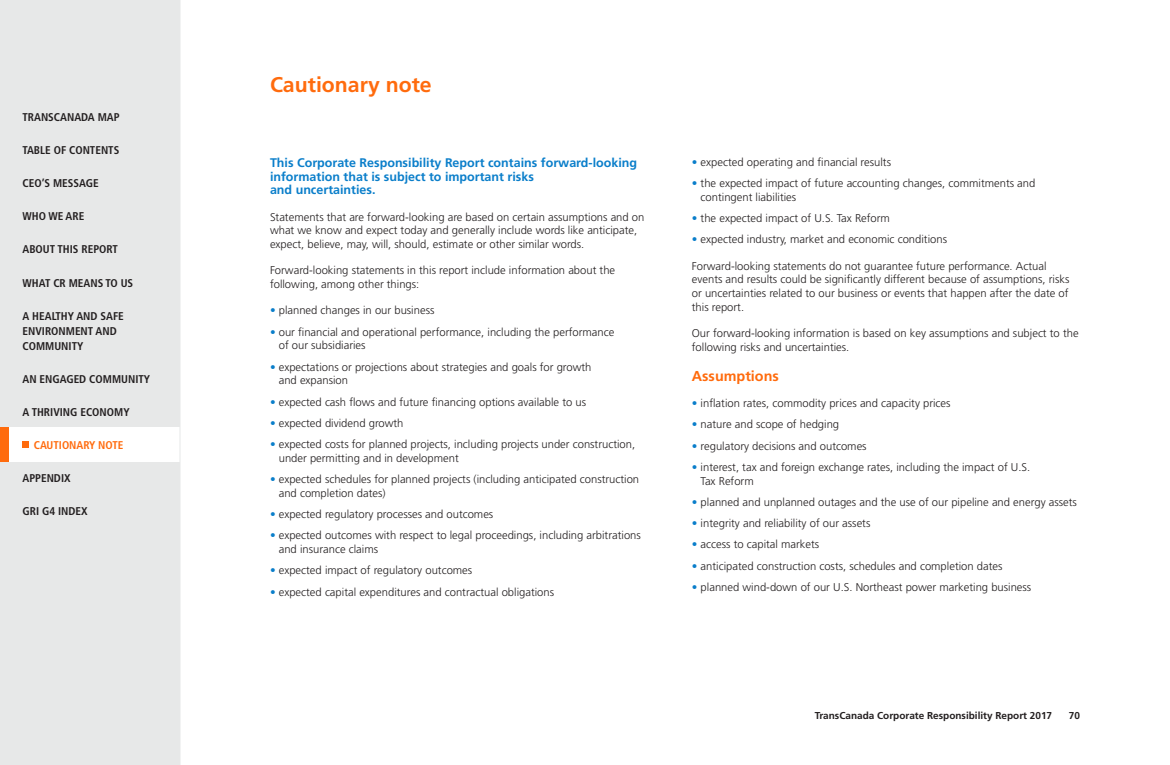
<style>
.page{position:relative;width:1170px;height:765px;background:#fff}
.page>*{position:absolute;margin:0;border:0;box-sizing:border-box;transform-origin:0 0}
.t1{font:700 21.25px "Frutiger";color:#ff6b0d}
.t2{font:700 14.38px "Frutiger";color:#ff6b0d}
.t3{font:700 12.5px/13.8px "Frutiger";color:#0a7eca}
.t4{font:300 11.25px/13.8px "Frutiger";color:#231f20}
.t5{font:700 condensed 11.25px/15px "Frutiger";color:#231f20}
.t6{font:700 condensed 11.25px "Frutiger";color:#ff6b0d}
.t7{font:700 10px "Frutiger";color:#231f20}
.s1{color:#0a7eca}
</style>
<div class="page">
<div style="left:0;top:0;width:180px;height:765px;background:#e7e8e8"></div>
<div style="left:0;top:428px;width:180px;height:34px;background:#fff"></div>
<div style="left:0;top:428px;width:9px;height:34px;background:#ff6b0d"></div>
<div style="left:22px;top:442px;width:7px;height:6px;background:#ff6b0d"></div>
<hr style="left:180px;top:0;width:1px;height:765px;background:#e7e8e8">
<p class="t5" style="left:22px;top:110px;width:99px">TRANSCANADA MAP</p>
<p class="t5" style="left:22px;top:143px;width:98px">TABLE OF CONTENTS</p>
<p class="t5" style="left:22px;top:176px;width:78px">CEO’S MESSAGE</p>
<p class="t5" style="left:22px;top:209px;width:63px">WHO WE ARE</p>
<p class="t5" style="left:22px;top:242px;width:97px">ABOUT THIS REPORT</p>
<p class="t5" style="left:22px;top:275px;width:112px">WHAT CR MEANS TO US</p>
<p class="t5" style="left:22px;top:308px;width:103px">A HEALTHY AND SAFE<br>ENVIRONMENT AND<br>COMMUNITY</p>
<p class="t5" style="left:22px;top:371px;width:129px">AN ENGAGED COMMUNITY</p>
<p class="t5" style="left:22px;top:405px;width:109px">A THRIVING ECONOMY</p>
<p class="t6" style="left:34px;top:438px;width:91px">CAUTIONARY NOTE</p>
<p class="t5" style="left:22px;top:471px;width:50px">APPENDIX</p>
<p class="t5" style="left:22px;top:504px;width:67px">GRI G4 INDEX</p>
<h1 class="t1" style="left:270px;top:72px;width:163px">Cautionary note</h1>
<p class="t3" style="left:270px;top:156px;width:369px">This Corporate Responsibility Report contains forward-looking information that is subject to important risks<br>and uncertainties.</p>
<p class="t4" style="left:270px;top:210px;width:376px">Statements that are forward-looking are based on certain assumptions and on what we know and expect today and generally include words like anticipate, expect, believe, may, will, should, estimate or other similar words.</p>
<p class="t4" style="left:270px;top:264px;width:347px">Forward-looking statements in this report include information about the following, among other things:</p>
<p class="t4" style="left:270px;top:304px;width:166px"><span class="s1">•</span> planned changes in our business</p>
<p class="t4" style="left:279px;top:325px;width:337px;text-indent:-9px"><span class="s1">•</span> our financial and operational performance, including the performance of our subsidiaries</p>
<p class="t4" style="left:279px;top:360px;width:314px;text-indent:-9px"><span class="s1">•</span> expectations or projections about strategies and goals for growth and expansion</p>
<p class="t4" style="left:270px;top:395px;width:318px"><span class="s1">•</span> expected cash flows and future financing options available to us</p>
<p class="t4" style="left:270px;top:416px;width:135px"><span class="s1">•</span> expected dividend growth</p>
<p class="t4" style="left:279px;top:438px;width:358px;text-indent:-9px"><span class="s1">•</span> expected costs for planned projects, including projects under construction, under permitting and in development</p>
<p class="t4" style="left:279px;top:473px;width:362px;text-indent:-9px"><span class="s1">•</span> expected schedules for planned projects (including anticipated construction and completion dates)</p>
<p class="t4" style="left:270px;top:508px;width:225px"><span class="s1">•</span> expected regulatory processes and outcomes</p>
<p class="t4" style="left:279px;top:529px;width:364px;text-indent:-9px"><span class="s1">•</span> expected outcomes with respect to legal proceedings, including arbitrations and insurance claims</p>
<p class="t4" style="left:270px;top:564px;width:204px"><span class="s1">•</span> expected impact of regulatory outcomes</p>
<p class="t4" style="left:270px;top:585px;width:286px"><span class="s1">•</span> expected capital expenditures and contractual obligations</p>
<p class="t4" style="left:692px;top:155px;width:201px"><span class="s1">•</span> expected operating and financial results</p>
<p class="t4" style="left:701px;top:177px;width:336px;text-indent:-9px"><span class="s1">•</span> the expected impact of future accounting changes, commitments and contingent liabilities</p>
<p class="t4" style="left:692px;top:212px;width:200px"><span class="s1">•</span> the expected impact of U.S. Tax Reform</p>
<p class="t4" style="left:692px;top:233px;width:257px"><span class="s1">•</span> expected industry, market and economic conditions</p>
<p class="t4" style="left:692px;top:259px;width:379px">Forward-looking statements do not guarantee future performance. Actual events and results could be significantly different because of assumptions, risks or uncertainties related to our business or events that happen after the date of this report.</p>
<p class="t4" style="left:692px;top:327px;width:388px">Our forward-looking information is based on key assumptions and subject to the following risks and uncertainties.</p>
<p class="t2" style="left:692px;top:367px;width:89px">Assumptions</p>
<p class="t4" style="left:692px;top:397px;width:260px"><span class="s1">•</span> inflation rates, commodity prices and capacity prices</p>
<p class="t4" style="left:692px;top:418px;width:149px"><span class="s1">•</span> nature and scope of hedging</p>
<p class="t4" style="left:692px;top:439px;width:176px"><span class="s1">•</span> regulatory decisions and outcomes</p>
<p class="t4" style="left:701px;top:460px;width:331px;text-indent:-9px"><span class="s1">•</span> interest, tax and foreign exchange rates, including the impact of U.S.<br>Tax Reform</p>
<p class="t4" style="left:692px;top:495px;width:387px"><span class="s1">•</span> planned and unplanned outages and the use of our pipeline and energy assets</p>
<p class="t4" style="left:692px;top:517px;width:180px"><span class="s1">•</span> integrity and reliability of our assets</p>
<p class="t4" style="left:692px;top:538px;width:129px"><span class="s1">•</span> access to capital markets</p>
<p class="t4" style="left:692px;top:559px;width:312px"><span class="s1">•</span> anticipated construction costs, schedules and completion dates</p>
<p class="t4" style="left:692px;top:580px;width:341px"><span class="s1">•</span> planned wind-down of our U.S. Northeast power marketing business</p>
<p class="t7" style="left:815px;top:709px;width:239px">TransCanada Corporate Responsibility Report 2017</p>
<p class="t7" style="left:1069px;top:709px;width:13px">70</p>
</div>
